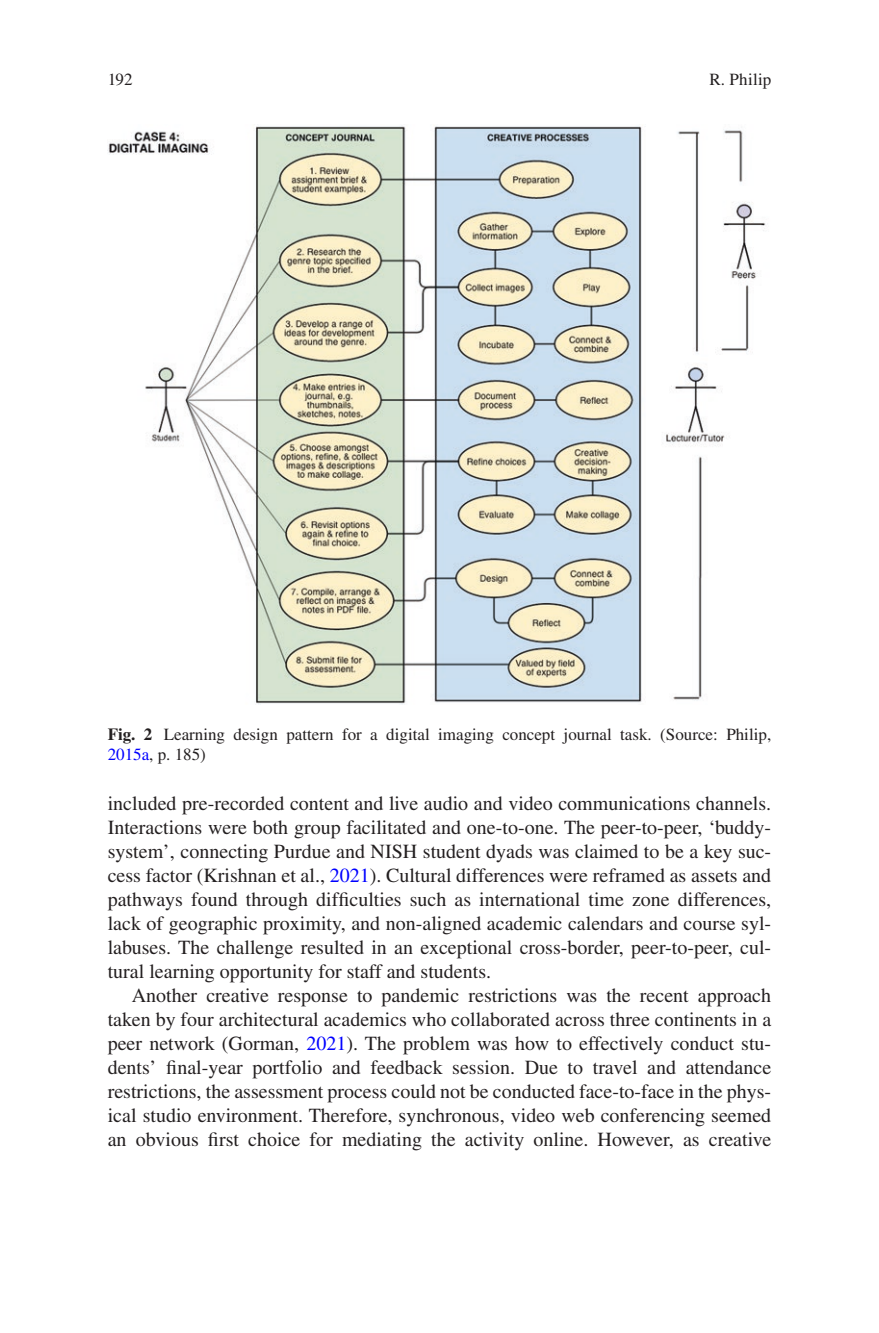
<style>
.page{position:relative;width:879px;height:1333px;background:#fff}
.page>*{position:absolute;margin:0;border:0;box-sizing:border-box;transform-origin:0 0}
.Text_flush{font:20px/24px "Times LT Std";color:#231f20;text-align:justify}
.Text{font:20px/24px "Times LT Std";color:#231f20;text-align:justify}
.t1{font:17px/20px "Times LT Std";color:#231f20}
.s1{font-weight:700}
.s2{color:#00f}
</style>
<div class="page">
<img style="left:108px;top:126px;width:658px;height:578px">
<p class="t1" style="left:108px;top:69px;width:27px">192</p>
<p class="t1" style="left:709px;top:69px;width:63px">R. Philip</p>
<p class="t1" style="left:108px;top:724px;width:665px"><span class="s1">Fig. 2</span> Learning design pattern for a digital imaging concept journal task. (Source: Philip,<br><span class="s2">2015a</span>, p. 185)</p>
<p class="Text_flush" style="left:108px;top:791px;width:665px">included pre-recorded content and live audio and video communications channels.<br>Interactions were both group facilitated and one-to-one. The peer-to-peer, ‘buddy&shy;system’, connecting Purdue and NISH student dyads was claimed to be a key suc&shy;cess factor (Krishnan et al., <span class="s2">2021</span>). Cultural differences were reframed as assets and pathways found through difficulties such as international time zone differences, lack of geographic proximity, and non-aligned academic calendars and course syl&shy;labuses. The challenge resulted in an exceptional cross-border, peer-to-peer, cul&shy;tural learning opportunity for staff and students.</p>
<p class="Text" style="left:108px;top:983px;width:665px;text-indent:24px">Another creative response to pandemic restrictions was the recent approach taken by four architectural academics who collaborated across three continents in a peer network (Gorman, <span class="s2">2021</span>). The problem was how to effectively conduct stu&shy;dents’ final-year portfolio and feedback session. Due to travel and attendance restrictions, the assessment process could not be conducted face-to-face in the phys&shy;ical studio environment. Therefore, synchronous, video web conferencing seemed an obvious first choice for mediating the activity online. However, as creative</p>
</div>
